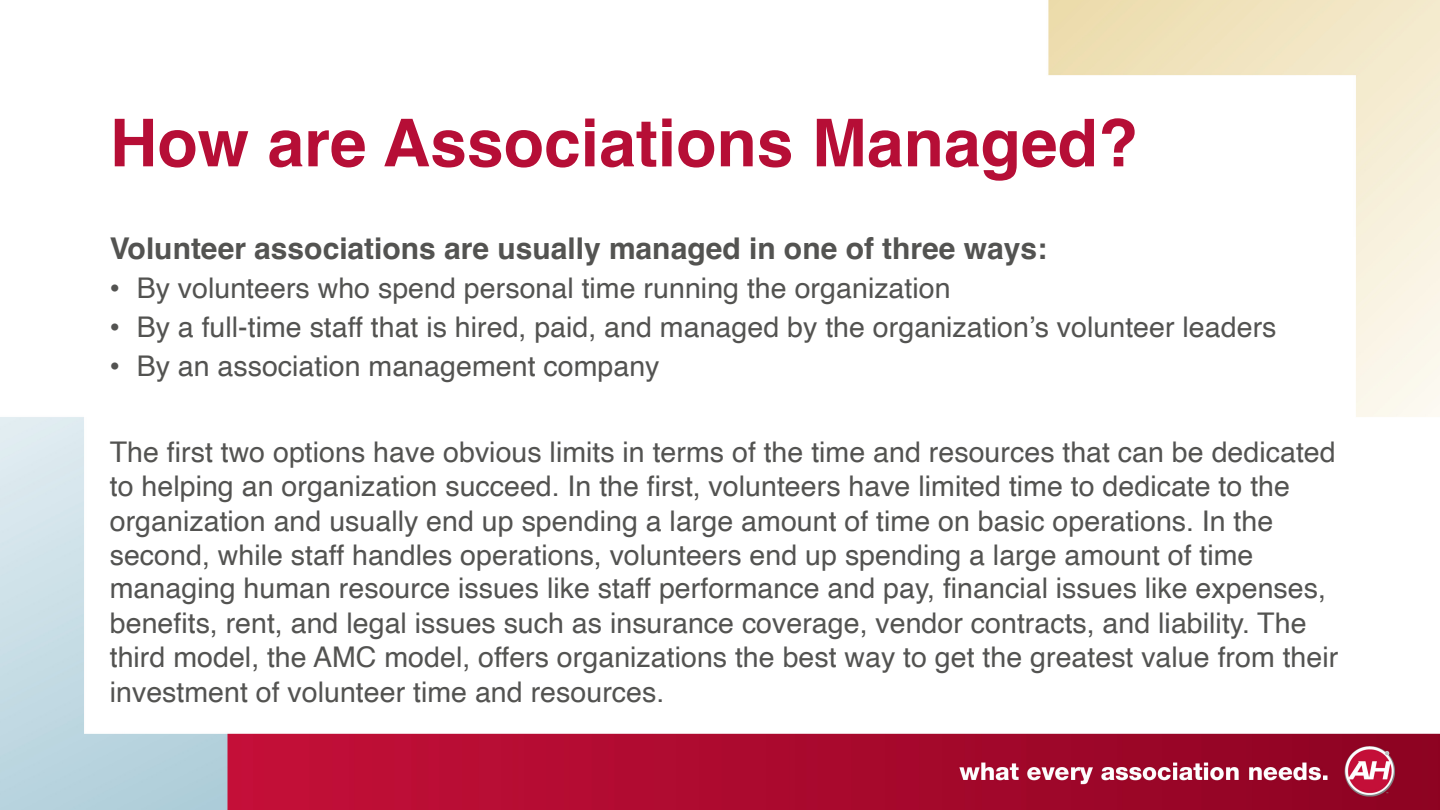
<style>
.page{position:relative;width:1440px;height:810px;background:#fff}
.page>*{position:absolute;margin:0;border:0;box-sizing:border-box;transform-origin:0 0}
.t1{font:700 66px "Helvetica";color:#b60e36}
.t2{font:700 30px "Helvetica";color:#535351}
.t3{font:28.5px/34.3px "Helvetica";letter-spacing:.005em;color:#535351}
.s1{font-family:"Arial"}
</style>
<div class="page">
<img style="left:0;top:0;width:1440px;height:810px">
<h1 class="t1" style="left:110px;top:116px;width:1030px">How are Associations Managed?</h1>
<p class="t2" style="left:110px;top:236px;width:939px">Volunteer associations are usually managed in one of three ways:</p>
<p class="t3" style="left:110px;top:273px;width:842px"><span class="s1">•</span> By volunteers who spend personal time running the organization</p>
<p class="t3" style="left:110px;top:312px;width:1168px"><span class="s1">•</span> By a full-time staff that is hired, paid, and managed by the organization’s volunteer leaders</p>
<p class="t3" style="left:110px;top:351px;width:551px"><span class="s1">•</span> By an association management company</p>
<p class="t3" style="left:110px;top:437px;width:1230px">The first two options have obvious limits in terms of the time and resources that can be dedicated to helping an organization succeed. In the first, volunteers have limited time to dedicate to the organization and usually end up spending a large amount of time on basic operations. In the second, while staff handles operations, volunteers end up spending a large amount of time managing human resource issues like staff performance and pay, financial issues like expenses, benefits, rent, and legal issues such as insurance coverage, vendor contracts, and liability. The third model, the AMC model, offers organizations the best way to get the greatest value from their investment of volunteer time and resources.</p>
</div>
